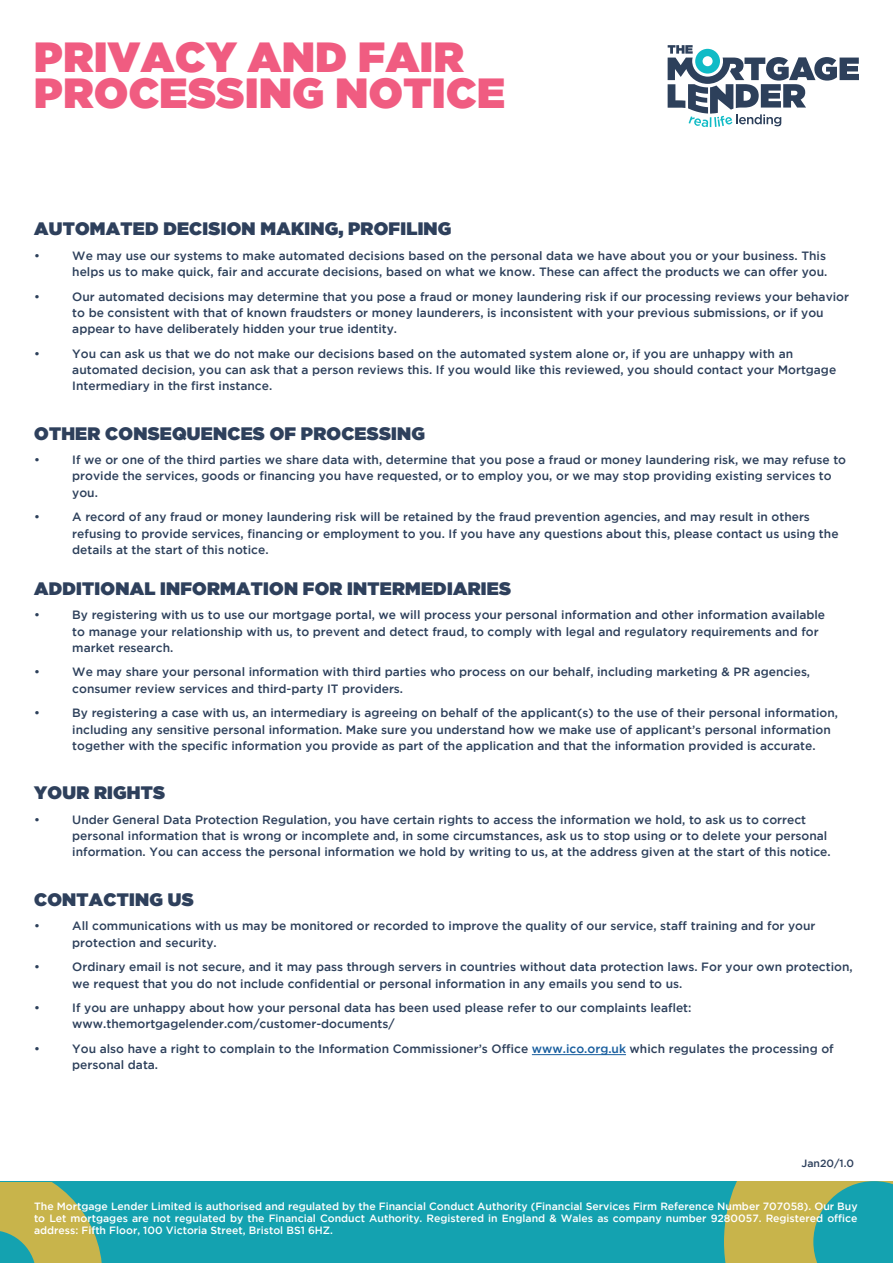
<style>
.page{position:relative;width:893px;height:1263px;background:#fff}
.page>*{position:absolute;margin:0;border:0;box-sizing:border-box;transform-origin:0 0}
.t1{font:42px "Gotham Ultra";letter-spacing:.015em;color:#f05c81}
.t2{font:18px "Gotham Ultra";letter-spacing:.015em;color:#2e405c}
.t3{font:500 12px/16.2px "Gotham";color:#2d405b}
.t4{font:500 10.5px/12px "Gotham";color:#fff;text-align:justify}
.t5{font:500 10.5px "Gotham";color:#2e405c}
.s1{color:#175d9e}
</style>
<div class="page">
<hr style="left:532px;top:1054px;width:94px;height:1px;background:#175d9e">
<svg style="left:668px;top:45px;width:191px;height:82px"></svg>
<svg style="left:0;top:1182px;width:893px;height:81px;background:#36a59c"></svg>
<p class="t1" style="left:34px;top:33px;width:431px">PRIVACY AND FAIR</p>
<p class="t1" style="left:34px;top:69px;width:472px">PROCESSING NOTICE</p>
<p class="t2" style="left:34px;top:218px;width:419px">AUTOMATED DECISION MAKING, PROFILING</p>
<p class="t3" style="left:34px;top:247px;width:7px">•</p>
<p class="t3" style="left:72px;top:247px;width:757px">We may use our systems to make automated decisions based on the personal data we have about you or your business. This helps us to make quick, fair and accurate decisions, based on what we know. These can affect the products we can offer you.</p>
<p class="t3" style="left:34px;top:288px;width:7px">•</p>
<p class="t3" style="left:72px;top:288px;width:778px">Our automated decisions may determine that you pose a fraud or money laundering risk if our processing reviews your behavior to be consistent with that of known fraudsters or money launderers, is inconsistent with your previous submissions, or if you appear to have deliberately hidden your true identity.</p>
<p class="t3" style="left:34px;top:345px;width:7px">•</p>
<p class="t3" style="left:72px;top:345px;width:765px">You can ask us that we do not make our decisions based on the automated system alone or, if you are unhappy with an automated decision, you can ask that a person reviews this. If you would like this reviewed, you should contact your Mortgage<br>Intermediary in the first instance.</p>
<p class="t2" style="left:34px;top:423px;width:392px">OTHER CONSEQUENCES OF PROCESSING</p>
<p class="t3" style="left:34px;top:452px;width:7px">•</p>
<p class="t3" style="left:72px;top:452px;width:775px">If we or one of the third parties we share data with, determine that you pose a fraud or money laundering risk, we may refuse to provide the services, goods or financing you have requested, or to employ you, or we may stop providing existing services to you.</p>
<p class="t3" style="left:34px;top:509px;width:7px">•</p>
<p class="t3" style="left:72px;top:509px;width:768px">A record of any fraud or money laundering risk will be retained by the fraud prevention agencies, and may result in others refusing to provide services, financing or employment to you. If you have any questions about this, please contact us using the details at the start of this notice.</p>
<p class="t2" style="left:34px;top:578px;width:478px">ADDITIONAL INFORMATION FOR INTERMEDIARIES</p>
<p class="t3" style="left:34px;top:607px;width:7px">•</p>
<p class="t3" style="left:72px;top:607px;width:754px">By registering with us to use our mortgage portal, we will process your personal information and other information available to manage your relationship with us, to prevent and detect fraud, to comply with legal and regulatory requirements and for market research.</p>
<p class="t3" style="left:34px;top:664px;width:7px">•</p>
<p class="t3" style="left:72px;top:664px;width:739px">We may share your personal information with third parties who process on our behalf, including marketing &amp; PR agencies, consumer review services and third-party IT providers.</p>
<p class="t3" style="left:34px;top:705px;width:7px">•</p>
<p class="t3" style="left:72px;top:705px;width:767px">By registering a case with us, an intermediary is agreeing on behalf of the applicant(s) to the use of their personal information, including any sensitive personal information. Make sure you understand how we make use of applicant’s personal information together with the specific information you provide as part of the application and that the information provided is accurate.</p>
<p class="t2" style="left:34px;top:782px;width:133px">YOUR RIGHTS</p>
<p class="t3" style="left:34px;top:811px;width:7px">•</p>
<p class="t3" style="left:72px;top:811px;width:760px">Under General Data Protection Regulation, you have certain rights to access the information we hold, to ask us to correct personal information that is wrong or incomplete and, in some circumstances, ask us to stop using or to delete your personal information. You can access the personal information we hold by writing to us, at the address given at the start of this notice.</p>
<p class="t2" style="left:34px;top:889px;width:161px">CONTACTING US</p>
<p class="t3" style="left:34px;top:918px;width:7px">•</p>
<p class="t3" style="left:72px;top:918px;width:745px">All communications with us may be monitored or recorded to improve the quality of our service, staff training and for your protection and security.</p>
<p class="t3" style="left:34px;top:959px;width:7px">•</p>
<p class="t3" style="left:72px;top:959px;width:782px">Ordinary email is not secure, and it may pass through servers in countries without data protection laws. For your own protection, we request that you do not include confidential or personal information in any emails you send to us.</p>
<p class="t3" style="left:34px;top:1000px;width:7px">•</p>
<p class="t3" style="left:72px;top:1000px;width:621px">If you are unhappy about how your personal data has been used please refer to our complaints leaflet: www.themortgagelender.com/customer-documents/</p>
<p class="t3" style="left:34px;top:1040px;width:7px">•</p>
<p class="t3" style="left:72px;top:1040px;width:763px">You also have a right to complain to the Information Commissioner’s Office <span class="s1">www.ico.org.uk</span> which regulates the processing of personal data.</p>
<p class="t5" style="left:801px;top:1157px;width:54px">Jan20/1.0</p>
<p class="t4" style="left:34px;top:1200px;width:825px">The Mortgage Lender Limited is authorised and regulated by the Financial Conduct Authority (Financial Services Firm Reference Number 707058). Our Buy to Let mortgages are not regulated by the Financial Conduct Authority. Registered in England &amp; Wales as company number 9280057. Registered office address: Fifth Floor, 100 Victoria Street, Bristol BS1 6HZ.</p>
</div>
